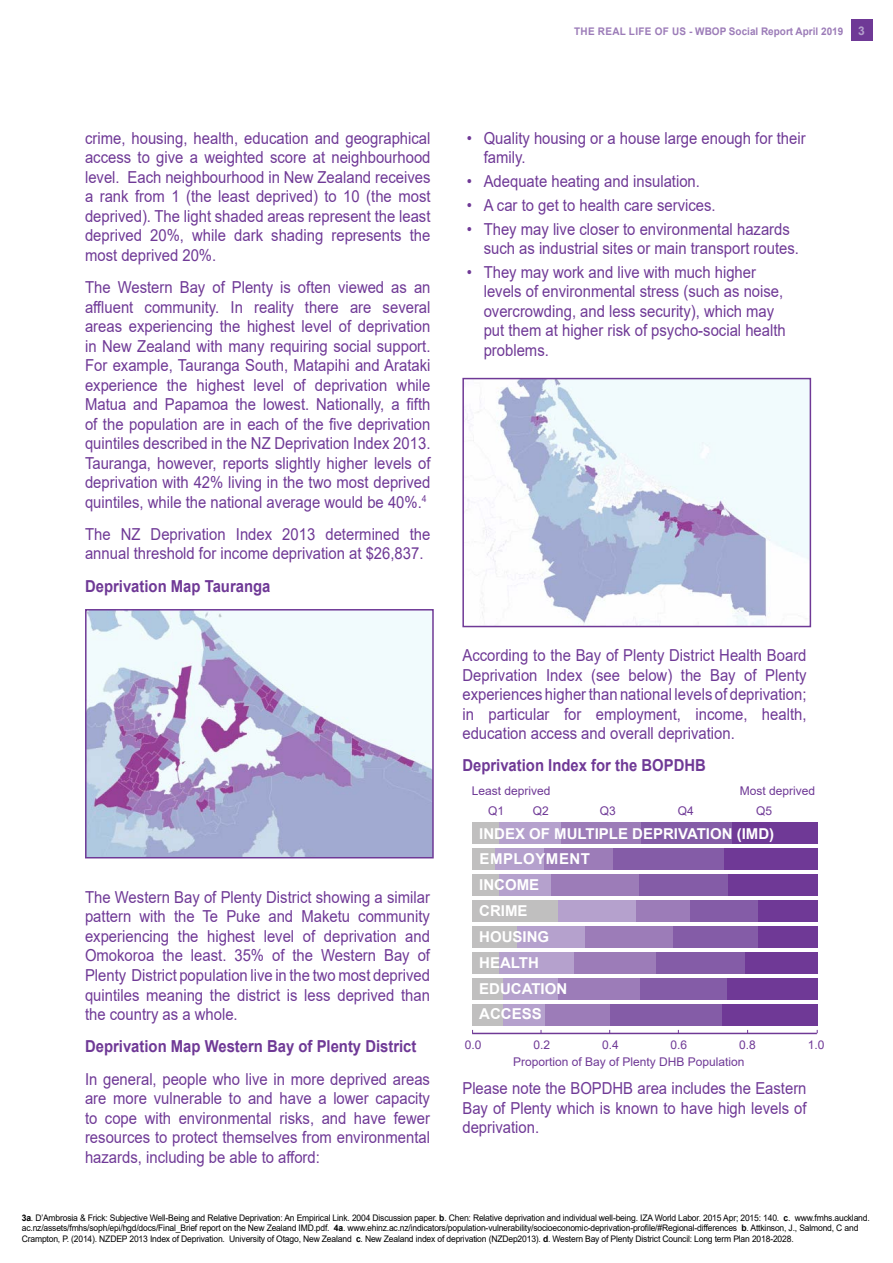
<style>
.page{position:relative;width:893px;height:1263px;background:#fff}
.page>*{position:absolute;margin:0;border:0;box-sizing:border-box;transform-origin:0 0}
.t1{font:16.5px/19.5px "Arial";color:#6f3996;text-align:justify;scale:.9 1}
.t2{font:700 16.5px "Arial";color:#6f3996;scale:.9 1}
.t3{font:700 15px/25.8px "Arial";color:#fff}
.t4{font:12px/17.4px "Arial";color:#6f3996}
.t5{font:700 10.5px "Arial";color:#9c7cb8;scale:.95 1}
.t6{font:9px/10.8px "Arial";letter-spacing:-.02em;color:#000;scale:.95 1}
.s1{font-size:12px;color:#b5a1cd}
.s2{font-weight:700}
</style>
<div class="page">
<div style="left:851px;top:20px;width:21px;height:21px;background:#6f3996"></div>
<img style="left:88px;top:612px;width:343px;height:243px">
<div style="left:85px;top:609px;width:349px;height:249px;border:2px solid #6f3996"></div>
<img style="left:465px;top:381px;width:343px;height:243px">
<div style="left:462px;top:378px;width:349px;height:249px;border:2px solid #6f3996"></div>
<div style="left:472px;top:822px;width:27px;height:22px;background:#c0bfbf"></div>
<div style="left:499px;top:822px;width:63px;height:22px;background:#b5a1cd"></div>
<div style="left:561px;top:822px;width:80px;height:22px;background:#9c7cb8"></div>
<div style="left:641px;top:822px;width:91px;height:22px;background:#845ca7"></div>
<div style="left:732px;top:822px;width:86px;height:22px;background:#6f3996"></div>
<div style="left:472px;top:848px;width:26px;height:22px;background:#c0bfbf"></div>
<div style="left:495px;top:848px;width:50px;height:22px;background:#b5a1cd"></div>
<div style="left:544px;top:848px;width:69px;height:22px;background:#9c7cb8"></div>
<div style="left:613px;top:848px;width:111px;height:22px;background:#845ca7"></div>
<div style="left:724px;top:848px;width:94px;height:22px;background:#6f3996"></div>
<div style="left:472px;top:874px;width:27px;height:22px;background:#c0bfbf"></div>
<div style="left:499px;top:874px;width:54px;height:22px;background:#b5a1cd"></div>
<div style="left:552px;top:874px;width:89px;height:22px;background:#9c7cb8"></div>
<div style="left:639px;top:874px;width:93px;height:22px;background:#845ca7"></div>
<div style="left:728px;top:874px;width:90px;height:22px;background:#6f3996"></div>
<div style="left:472px;top:900px;width:87px;height:22px;background:#c0bfbf"></div>
<div style="left:559px;top:900px;width:131px;height:22px;background:#b5a1cd"></div>
<div style="left:636px;top:900px;width:54px;height:22px;background:#9c7cb8"></div>
<div style="left:690px;top:900px;width:68px;height:22px;background:#845ca7"></div>
<div style="left:758px;top:900px;width:60px;height:22px;background:#6f3996"></div>
<div style="left:472px;top:926px;width:46px;height:22px;background:#c0bfbf"></div>
<div style="left:517px;top:926px;width:69px;height:22px;background:#b5a1cd"></div>
<div style="left:585px;top:926px;width:90px;height:22px;background:#9c7cb8"></div>
<div style="left:673px;top:926px;width:85px;height:22px;background:#845ca7"></div>
<div style="left:758px;top:926px;width:60px;height:22px;background:#6f3996"></div>
<div style="left:472px;top:952px;width:27px;height:22px;background:#c0bfbf"></div>
<div style="left:499px;top:952px;width:75px;height:22px;background:#b5a1cd"></div>
<div style="left:574px;top:952px;width:82px;height:22px;background:#9c7cb8"></div>
<div style="left:656px;top:952px;width:89px;height:22px;background:#845ca7"></div>
<div style="left:745px;top:952px;width:73px;height:22px;background:#6f3996"></div>
<div style="left:472px;top:978px;width:34px;height:22px;background:#c0bfbf"></div>
<div style="left:503px;top:978px;width:56px;height:22px;background:#b5a1cd"></div>
<div style="left:559px;top:978px;width:81px;height:22px;background:#9c7cb8"></div>
<div style="left:640px;top:978px;width:87px;height:22px;background:#845ca7"></div>
<div style="left:727px;top:978px;width:91px;height:22px;background:#6f3996"></div>
<div style="left:472px;top:1004px;width:33px;height:22px;background:#c0bfbf"></div>
<div style="left:504px;top:1004px;width:41px;height:22px;background:#b5a1cd"></div>
<div style="left:545px;top:1004px;width:67px;height:22px;background:#9c7cb8"></div>
<div style="left:610px;top:1004px;width:112px;height:22px;background:#845ca7"></div>
<div style="left:722px;top:1004px;width:96px;height:22px;background:#6f3996"></div>
<hr style="left:472px;top:1033px;width:345px;height:1px;background:#6f3996">
<p class="t5" style="left:574px;top:24px;width:308px">THE REAL LIFE OF US - WBOP Social Report April 2019 <span class="s1">3</span></p>
<p class="t1" style="left:85px;top:128px;width:385px">crime, housing, health, education and geographical access to give a weighted score at neighbourhood level. Each neighbourhood in New Zealand receives a rank from 1 (the least deprived) to 10 (the most deprived). The light shaded areas represent the least deprived 20%, while dark shading represents the most deprived 20%.</p>
<p class="t1" style="left:85px;top:277px;width:385px">The Western Bay of Plenty is often viewed as an affluent community. In reality there are several areas experiencing the highest level of deprivation in New Zealand with many requiring social support.<br>For example, Tauranga South, Matapihi and Arataki experience the highest level of deprivation while Matua and Papamoa the lowest. Nationally, a fifth of the population are in each of the five deprivation quintiles described in the NZ Deprivation Index 2013.<br>Tauranga, however, reports slightly higher levels of deprivation with 42% living in the two most deprived quintiles, while the national average would be 40%.<sup>4</sup></p>
<p class="t1" style="left:85px;top:524px;width:385px">The NZ Deprivation Index 2013 determined the annual threshold for income deprivation at $26,837.</p>
<p class="t2" style="left:85px;top:574px;width:207px">Deprivation Map Tauranga</p>
<p class="t1" style="left:85px;top:887px;width:385px">The Western Bay of Plenty District showing a similar pattern with the Te Puke and Maketu community experiencing the highest level of deprivation and Omokoroa the least. 35% of the Western Bay of Plenty District population live in the two most deprived quintiles meaning the district is less deprived than the country as a whole.</p>
<p class="t2" style="left:85px;top:1035px;width:370px">Deprivation Map Western Bay of Plenty District</p>
<p class="t1" style="left:85px;top:1069px;width:385px">In general, people who live in more deprived areas are more vulnerable to and have a lower capacity to cope with environmental risks, and have fewer resources to protect themselves from environmental hazards, including be able to afford:</p>
<p class="t1" style="left:484px;top:128px;width:359px;text-indent:-17px">• Quality housing or a house large enough for their family.</p>
<p class="t1" style="left:467px;top:171px;width:261px">• Adequate heating and insulation.</p>
<p class="t1" style="left:467px;top:195px;width:278px">• A car to get to health care services.</p>
<p class="t1" style="left:484px;top:219px;width:352px;text-indent:-17px">• They may live closer to environmental hazards such as industrial sites or main transport routes.</p>
<p class="t1" style="left:484px;top:262px;width:337px;text-align:left;text-indent:-17px">• They may work and live with much higher levels of environmental stress (such as noise, overcrowding, and less security), which may put them at higher risk of psycho-social health problems.</p>
<p class="t1" style="left:462px;top:645px;width:384px">According to the Bay of Plenty District Health Board Deprivation Index (see below) the Bay of Plenty experiences higher than national levels of deprivation; in particular for employment, income, health, education access and overall deprivation.</p>
<p class="t2" style="left:462px;top:754px;width:272px">Deprivation Index for the BOPDHB</p>
<p class="t4" style="left:472px;top:782px;width:80px">Least deprived</p>
<p class="t4" style="left:740px;top:782px;width:77px">Most deprived</p>
<p class="t4" style="left:756px;top:802px;width:18px">Q5</p>
<p class="t3" style="left:479px;top:821px;width:296px">INDEX OF MULTIPLE DEPRIVATION (IMD)<br>EMPLOYMENT<br>INCOME<br>CRIME<br>HOUSING<br>HEALTH<br>EDUCATION<br>ACCESS</p>
<p class="t4" style="left:488px;top:802px;width:18px">Q1</p>
<p class="t4" style="left:533px;top:802px;width:18px">Q2</p>
<p class="t4" style="left:600px;top:802px;width:18px">Q3</p>
<p class="t4" style="left:678px;top:802px;width:18px">Q4</p>
<p class="t4" style="left:465px;top:1035px;width:18px">0.0</p>
<p class="t4" style="left:533px;top:1035px;width:18px">0.2</p>
<p class="t4" style="left:513px;top:1035px;width:233px;text-indent:89px">0.4<br>Proportion of Bay of Plenty DHB Population</p>
<p class="t4" style="left:671px;top:1035px;width:18px">0.6</p>
<p class="t4" style="left:739px;top:1035px;width:18px">0.8</p>
<p class="t4" style="left:808px;top:1035px;width:18px">1.0</p>
<p class="t1" style="left:462px;top:1078px;width:384px">Please note the BOPDHB area includes the Eastern Bay of Plenty which is known to have high levels of deprivation.</p>
<p class="t6" style="left:22px;top:1212px;width:894px"><span class="s2">3a</span>. D’Ambrosia &amp; Frick: Subjective Well-Being and Relative Deprivation: An Empirical Link. 2004 Discussion paper. <span class="s2">b</span>. Chen: Relative deprivation and individual well-being. IZA World Labor. 2015 Apr; 2015: 140. <span class="s2">c</span>. www.fmhs.auckland. ac.nz/assets/fmhs/soph/epi/hgd/docs/Final_Brief report on the New Zealand IMD.pdf. <span class="s2">4a</span>. www.ehinz.ac.nz/indicators/population-vulnerability/socioeconomic-deprivation-profile/#Regional-differences <span class="s2">b</span>. Attkinson, J., Salmond, C and<br>Crampton, P. (2014). NZDEP 2013 Index of Deprivation. University of Otago, New Zealand <span class="s2">c</span>. New Zealand index of deprivation (NZDep2013). <span class="s2">d</span>. Western Bay of Plenty District Council: Long term Plan 2018-2028.</p>
</div>
